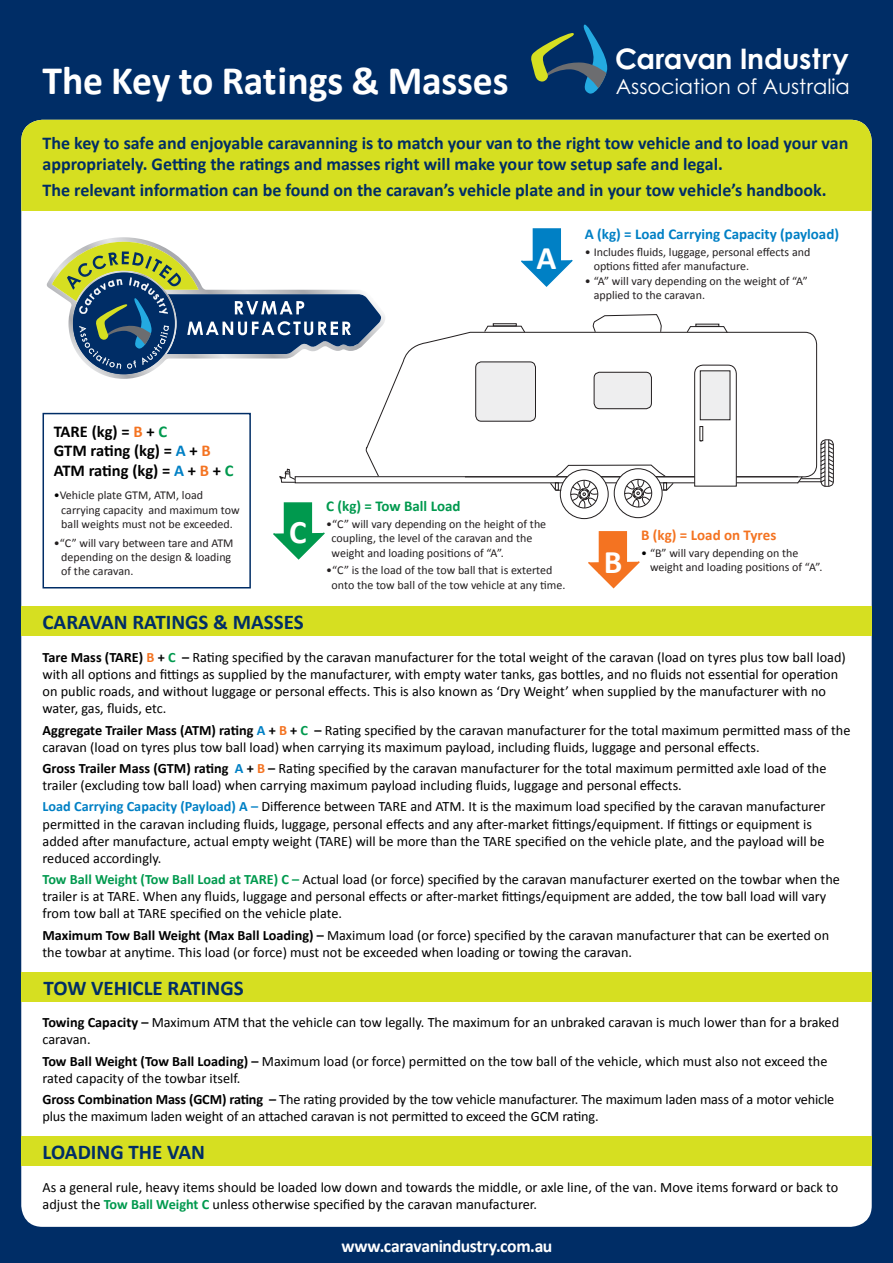
<style>
.page{position:relative;width:893px;height:1263px;background:#002d66}
.page>*{position:absolute;margin:0;border:0;box-sizing:border-box;transform-origin:0 0}
.t1{font:700 40.5px "Calibri";letter-spacing:-.005em;color:#fff}
.t2{font:700 33px "Calibri";color:#fff}
.t3{font:700 28.35px "Century Gothic";letter-spacing:-.01em;color:#fff}
.t4{font:700 21px "Calibri";color:#002d66}
.t5{font:21px "Century Gothic";color:#fff}
.t6{font:700 18px/21.6px "Calibri";color:#002d66}
.t7{font:700 18px "Calibri";letter-spacing:-.02em;color:#fff}
.t8{font:700 16.5px "Calibri";color:#000}
.t9{font:700 15px "Calibri";color:#0080c5}
.t10{font:700 15px "Calibri";color:#f47321}
.t11{font:700 15px "Calibri";color:#00994e}
.t12{font:14.25px/17.1px "Calibri";color:#000}
.t13{font:12px/14.4px "Calibri";color:#231f20}
.s1{color:#f47321}
.s2{color:#00994e}
.s3{color:#0080c5}
.s4{color:#000}
.s5{font-weight:700}
.s6{font-weight:700;color:#f47321}
.s7{font-weight:700;color:#00994e}
.s8{font-weight:700;color:#0080c5}
</style>
<div class="page">
<div style="left:21px;top:120px;width:851px;height:1107px;background:#fff;border-radius:21px"></div>
<div style="left:21px;top:120px;width:851px;height:91px;background:#d6df21"></div>
<div style="left:533px;top:228px;width:28px;height:43px;background:#0080c5;border:2px solid #0080c5"></div>
<svg style="left:521px;top:258px;width:52px;height:29px"></svg>
<svg style="left:365px;top:331px;width:453px;height:147px"></svg>
<svg style="left:694px;top:364px;width:43px;height:123px"></svg>
<svg style="left:686px;top:326px;width:43px;height:8px"></svg>
<svg style="left:483px;top:325px;width:43px;height:9px"></svg>
<div style="left:476px;top:362px;width:59px;height:59px;background:#eeeeef;border-radius:6px"></div>
<div style="left:475px;top:361px;width:61px;height:61px;border:1px solid #231f20;border-radius:6px"></div>
<div style="left:594px;top:372px;width:57px;height:37px;background:#eeeeef;border-radius:6px"></div>
<div style="left:594px;top:372px;width:58px;height:37px;border:1px solid #231f20;border-radius:6px"></div>
<div style="left:493px;top:323px;width:24px;height:3px;border:1px solid #231f20"></div>
<div style="left:695px;top:324px;width:24px;height:3px;border:1px solid #231f20"></div>
<svg style="left:592px;top:314px;width:70px;height:19px"></svg>
<svg style="left:366px;top:446px;width:13px;height:31px"></svg>
<svg style="left:560px;top:470px;width:48px;height:49px"></svg>
<svg style="left:279px;top:469px;width:17px;height:14px"></svg>
<div style="left:820px;top:439px;width:14px;height:48px;border:1px solid #231f20;border-radius:5px"></div>
<hr style="left:825px;top:440px;width:1px;height:46px;background:#231f20">
<hr style="left:828px;top:440px;width:1px;height:46px;background:#231f20">
<svg style="left:796px;top:442px;width:37px;height:42px"></svg>
<svg style="left:549px;top:464px;width:126px;height:44px"></svg>
<div style="left:599px;top:531px;width:28px;height:43px;background:#f47321;border:2px solid #f47321"></div>
<svg style="left:588px;top:560px;width:52px;height:29px"></svg>
<div style="left:284px;top:502px;width:28px;height:43px;background:#00994e;border:2px solid #00994e"></div>
<svg style="left:273px;top:531px;width:52px;height:29px"></svg>
<img style="left:47px;top:237px;width:338px;height:142px">
<svg style="left:52px;top:241px;width:329px;height:134px"></svg>
<div style="left:43px;top:413px;width:208px;height:175px;background:#fff;border:2px solid #002d66"></div>
<svg style="left:531px;top:25px;width:76px;height:69px"></svg>
<div style="left:21px;top:1136px;width:851px;height:30px;background:#d6df21"></div>
<div style="left:21px;top:972px;width:851px;height:30px;background:#d6df21"></div>
<div style="left:21px;top:606px;width:851px;height:30px;background:#d6df21"></div>
<p class="t3" style="left:615px;top:40px;width:236px">Caravan Industry</p>
<p class="t1" style="left:43px;top:54px;width:468px">The Key to Ratings &amp; Masses</p>
<p class="t6" style="left:43px;top:132px;width:807px">The key to safe and enjoyable caravanning is to match your van to the right tow vehicle and to load your van appropriately. Getting the ratings and masses right will make your tow setup safe and legal.</p>
<p class="t6" style="left:43px;top:179px;width:786px">The relevant information can be found on the caravan’s vehicle plate and in your tow vehicle’s handbook.</p>
<p class="t5" style="left:616px;top:73px;width:236px">Association of Australia</p>
<p class="t8" style="left:54px;top:421px;width:115px">TARE (kg) = <span class="s1">B</span> + <span class="s2">C</span></p>
<p class="t8" style="left:54px;top:440px;width:158px">GTM rating (kg) = <span class="s3">A</span> + <span class="s1">B</span></p>
<p class="t8" style="left:54px;top:460px;width:181px">ATM rating (kg) = <span class="s3">A</span> + <span class="s1">B</span> + <span class="s2">C</span></p>
<p class="t13" style="left:61px;top:488px;width:180px;text-indent:-8px"><span class="s4">•</span>Vehicle plate GTM, ATM, load carrying capacity and maximum tow ball weights must not be exceeded.</p>
<p class="t13" style="left:61px;top:535px;width:174px;text-indent:-8px">•“C” will vary between tare and ATM depending on the design &amp; loading of the caravan.</p>
<p class="t2" style="left:537px;top:237px;width:21px">A</p>
<p class="t9" style="left:585px;top:225px;width:256px">A (kg) = Load Carrying Capacity (payload)</p>
<p class="t13" style="left:594px;top:245px;width:218px;text-indent:-9px">• Includes fluids, luggage, personal effects and options fitted afer manufacture.</p>
<p class="t13" style="left:594px;top:274px;width:216px;text-indent:-9px">• “A” will vary depending on the weight of “A” applied to the caravan.</p>
<p class="t2" style="left:289px;top:511px;width:19px">C</p>
<p class="t11" style="left:326px;top:497px;width:136px">C (kg) = Tow Ball Load</p>
<p class="t13" style="left:332px;top:517px;width:216px;text-indent:-5px">•“C” will vary depending on the height of the coupling, the level of the caravan and the weight and loading positions of “A”.</p>
<p class="t13" style="left:332px;top:563px;width:235px;text-indent:-5px">•“C” is the load of the tow ball that is exterted onto the tow ball of the tow vehicle at any time.</p>
<p class="t2" style="left:604px;top:540px;width:20px">B</p>
<p class="t10" style="left:641px;top:525px;width:137px">B (kg) = Load on Tyres</p>
<p class="t13" style="left:650px;top:545px;width:174px;text-indent:-9px"><span class="s4">•</span> “B” will vary depending on the weight and loading positions of “A”.</p>
<p class="t4" style="left:43px;top:609px;width:263px">CARAVAN RATINGS &amp; MASSES</p>
<p class="t12" style="left:43px;top:649px;width:805px"><span class="s5">Tare Mass (TARE)</span> <span class="s6">B</span> <span class="s5">+</span> <span class="s7">C</span> <span class="s5">–</span> Rating specified by the caravan manufacturer for the total weight of the caravan (load on tyres plus tow ball load) with all options and fittings as supplied by the manufacturer, with empty water tanks, gas bottles, and no fluids not essential for operation on public roads, and without luggage or personal effects. This is also known as ‘Dry Weight’ when supplied by the manufacturer with no water, gas, fluids, etc.</p>
<p class="t12" style="left:43px;top:721px;width:809px"><span class="s5">Aggregate Trailer Mass (ATM) rating</span> <span class="s8">A</span> <span class="s5">+</span> <span class="s6">B</span> <span class="s5">+</span> <span class="s7">C</span> <span class="s5">–</span> Rating specified by the caravan manufacturer for the total maximum permitted mass of the caravan (load on tyres plus tow ball load) when carrying its maximum payload, including fluids, luggage and personal effects.</p>
<p class="t12" style="left:43px;top:760px;width:785px"><span class="s5">Gross Trailer Mass (GTM) rating</span> <span class="s8">A</span> <span class="s5">+</span> <span class="s6">B</span> <span class="s5">–</span> Rating specified by the caravan manufacturer for the total maximum permitted axle load of the trailer (excluding tow ball load) when carrying maximum payload including fluids, luggage and personal effects.</p>
<p class="t12" style="left:43px;top:798px;width:784px"><span class="s8">Load Carrying Capacity (Payload) A –</span> Difference between TARE and ATM. It is the maximum load specified by the caravan manufacturer permitted in the caravan including fluids, luggage, personal effects and any after-market fittings/equipment. If fittings or equipment is added after manufacture, actual empty weight (TARE) will be more than the TARE specified on the vehicle plate, and the payload will be reduced accordingly.</p>
<p class="t12" style="left:43px;top:871px;width:799px"><span class="s7">Tow Ball Weight (Tow Ball Load at TARE) C –</span> Actual load (or force) specified by the caravan manufacturer exerted on the towbar when the trailer is at TARE. When any fluids, luggage and personal effects or after-market fittings/equipment are added, the tow ball load will vary from tow ball at TARE specified on the vehicle plate.</p>
<p class="t12" style="left:43px;top:926px;width:788px"><span class="s5">Maximum Tow Ball Weight (Max Ball Loading) –</span> Maximum load (or force) specified by the caravan manufacturer that can be exerted on the towbar at anytime. This load (or force) must not be exceeded when loading or towing the caravan.</p>
<p class="t4" style="left:44px;top:974px;width:202px">TOW VEHICLE RATINGS</p>
<p class="t12" style="left:43px;top:1014px;width:798px"><span class="s5">Towing Capacity –</span> Maximum ATM that the vehicle can tow legally. The maximum for an unbraked caravan is much lower than for a braked caravan.</p>
<p class="t12" style="left:43px;top:1052px;width:786px"><span class="s5">Tow Ball Weight (Tow Ball Loading) –</span> Maximum load (or force) permitted on the tow ball of the vehicle, which must also not exceed the rated capacity of the towbar itself.</p>
<p class="t12" style="left:43px;top:1091px;width:793px"><span class="s5">Gross Combination Mass (GCM) rating –</span> The rating provided by the tow vehicle manufacturer. The maximum laden mass of a motor vehicle plus the maximum laden weight of an attached caravan is not permitted to exceed the GCM rating.</p>
<p class="t4" style="left:43px;top:1139px;width:164px">LOADING THE VAN</p>
<p class="t12" style="left:43px;top:1179px;width:797px">As a general rule, heavy items should be loaded low down and towards the middle, or axle line, of the van. Move items forward or back to adjust the <span class="s7">Tow Ball Weight C</span> unless otherwise specified by the caravan manufacturer.</p>
<p class="t7" style="left:341px;top:1234px;width:213px">www.caravanindustry.com.au</p>
</div>
